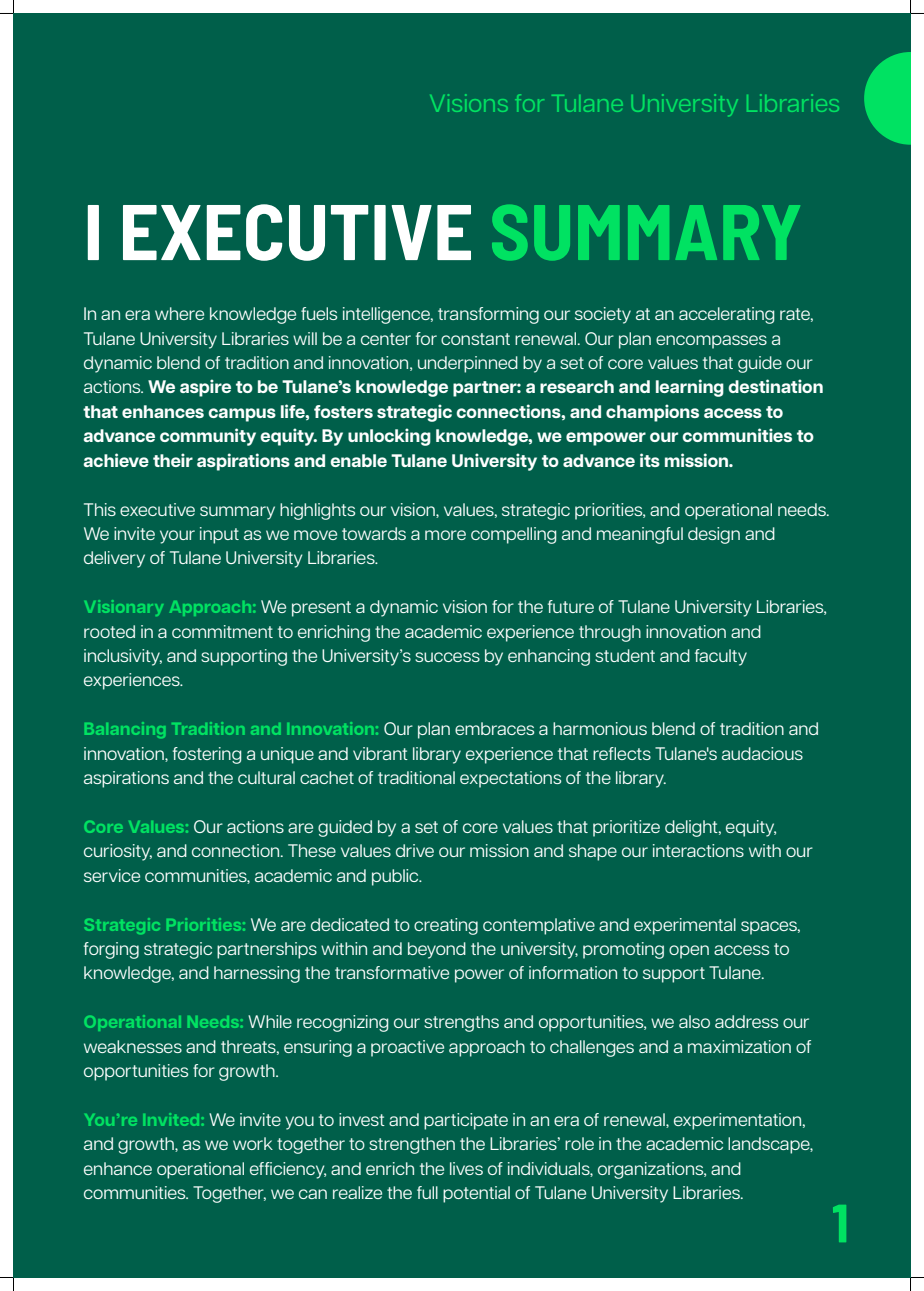
<style>
.page{position:relative;width:924px;height:1291px;background:#fff}
.page>*{position:absolute;margin:0;border:0;box-sizing:border-box;transform-origin:0 0}
.t1{font:700 semi-condensed 78.75px "Barlow";color:#fff}
.t2{font:700 semi-condensed 54px "Barlow";color:#00e262}
.t3{font:25.2px "Articulat CF";color:#00e262}
.t4{font:18.15px/24.5px "Articulat CF";color:#fff}
.t5{font:700 18.15px/24.5px "Articulat CF";color:#fff}
.s1{color:#00e262}
.s2{font-weight:400}
.s3{font-weight:700;color:#00e262}
</style>
<div class="page">
<svg style="left:0;top:0;width:14px;height:14px"></svg>
<svg style="left:910px;top:0;width:13px;height:14px"></svg>
<svg style="left:0;top:1277px;width:14px;height:14px"></svg>
<svg style="left:910px;top:1277px;width:13px;height:14px"></svg>
<div style="left:14px;top:13px;width:896px;height:1264px;background:#005f4a"></div>
<svg style="left:864px;top:52px;width:46px;height:93px"></svg>
<h3 class="t3" style="left:429px;top:85px;width:413px">Visions for Tulane University Libraries</h3>
<h1 class="t1" style="left:84px;top:175px;width:720px">I EXECUTIVE <span class="s1">SUMMARY</span></h1>
<p class="t5" style="left:84px;top:301px;width:741px"><span class="s2">In an era where knowledge fuels intelligence, transforming our society at an accelerating rate, Tulane University Libraries will be a center for constant renewal. Our plan encompasses a dynamic blend of tradition and innovation, underpinned by a set of core values that guide our actions.</span> We aspire to be Tulane’s knowledge partner: a research and learning destination that enhances campus life, fosters strategic connections, and champions access to advance community equity. By unlocking knowledge, we empower our communities to achieve their aspirations and enable Tulane University to advance its mission.</p>
<p class="t4" style="left:84px;top:496px;width:747px">This executive summary highlights our vision, values, strategic priorities, and operational needs.<br>We invite your input as we move towards a more compelling and meaningful design and delivery of Tulane University Libraries.</p>
<p class="t4" style="left:84px;top:593px;width:745px"><span class="s3">Visionary Approach:</span> We present a dynamic vision for the future of Tulane University Libraries, rooted in a commitment to enriching the academic experience through innovation and inclusivity, and supporting the University’s success by enhancing student and faculty experiences.</p>
<p class="t4" style="left:84px;top:715px;width:737px"><span class="s3">Balancing Tradition and Innovation:</span> Our plan embraces a harmonious blend of tradition and innovation, fostering a unique and vibrant library experience that reflects Tulane's audacious aspirations and the cultural cachet of traditional expectations of the library.</p>
<p class="t4" style="left:84px;top:813px;width:730px"><span class="s3">Core Values:</span> Our actions are guided by a set of core values that prioritize delight, equity, curiosity, and connection. These values drive our mission and shape our interactions with our service communities, academic and public.</p>
<p class="t4" style="left:84px;top:911px;width:718px"><span class="s3">Strategic Priorities:</span> We are dedicated to creating contemplative and experimental spaces, forging strategic partnerships within and beyond the university, promoting open access to knowledge, and harnessing the transformative power of information to support Tulane.</p>
<p class="t4" style="left:84px;top:1008px;width:729px;text-align:justify"><span class="s3">Operational Needs:</span> While recognizing our strengths and opportunities, we also address our weaknesses and threats, ensuring a proactive approach to challenges and a maximization of opportunities for growth.</p>
<p class="t4" style="left:84px;top:1106px;width:731px"><span class="s3">You’re Invited:</span> We invite you to invest and participate in an era of renewal, experimentation, and growth, as we work together to strengthen the Libraries’ role in the academic landscape, enhance operational efficiency, and enrich the lives of individuals, organizations, and communities. Together, we can realize the full potential of Tulane University Libraries.</p>
<h2 class="t2" style="left:831px;top:1183px;width:19px">1</h2>
</div>
